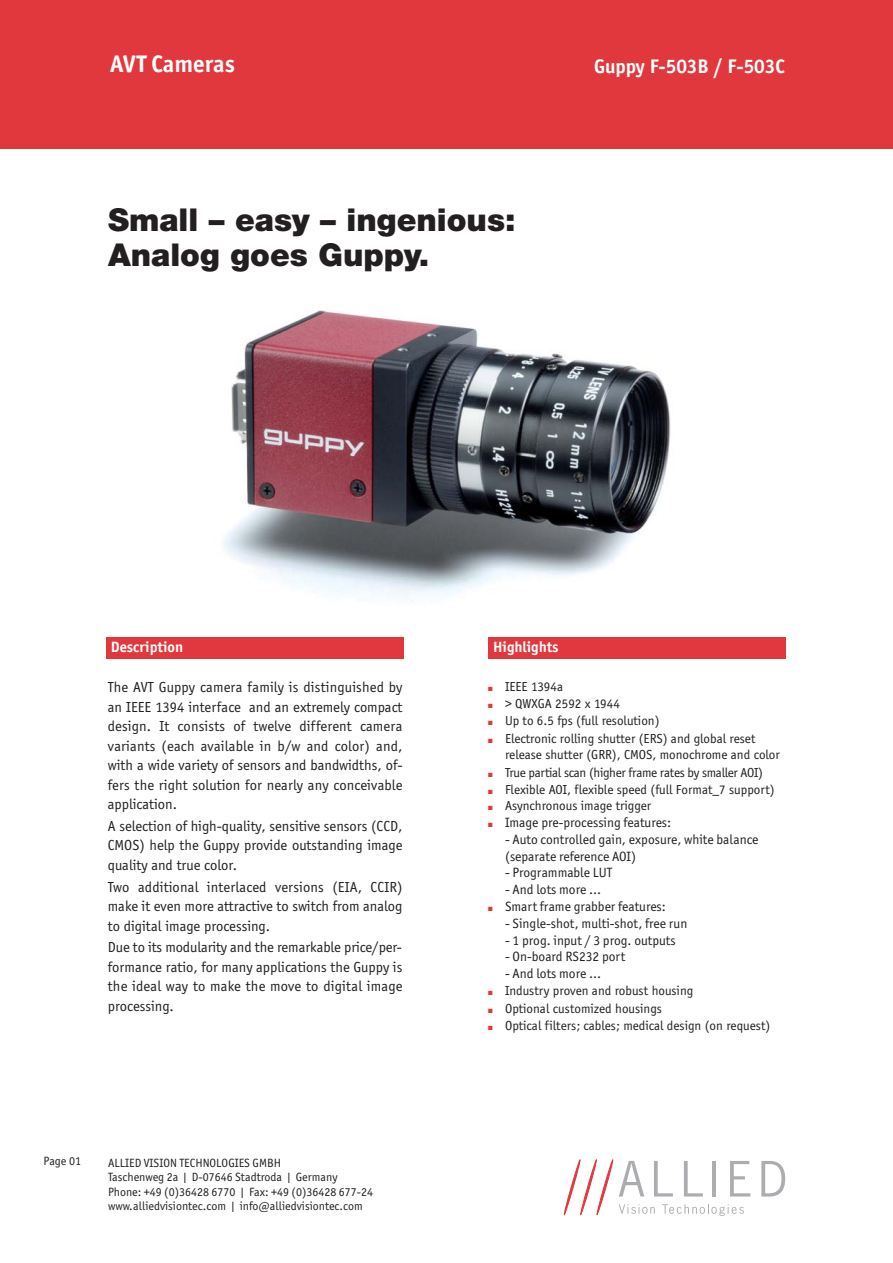
<style>
.page{position:relative;width:893px;height:1263px;background:#fff}
.page>*{position:absolute;margin:0;border:0;box-sizing:border-box;transform-origin:0 0}
.t1{font:900 31.5px/34.5px "Helvetica Neue";color:#231f20}
.t2{font:700 24px "Officina Sans ITC Std";color:#fff}
.t3{font:700 20.25px "Officina Sans";color:#fff}
.t4{font:15px/19.5px "Officina Sans";color:#231f20;text-align:justify}
.t5{font:700 15px "Officina Sans ITC Std";color:#fff}
.t6{font:13.5px/16.8px "Officina Sans";color:#231f20}
.t7{font:13.5px/16.8px "Officina Sans ITC Std";color:#231f20}
.t8{font:13.5px "Officina Sans";letter-spacing:-.025em;color:#231f20}
.t9{font:12px/14.4px "Officina Sans ITC Std";color:#231f20}
.s1{color:#e1383d}
.s2{font-family:"Officina Sans ITC Std"}
</style>
<div class="page">
<div style="left:0;top:0;width:893px;height:149px;background:#e1383d"></div>
<div style="left:106px;top:638px;width:298px;height:21px;background:#e1383d"></div>
<div style="left:489px;top:637px;width:297px;height:22px;background:#e1383d"></div>
<svg style="left:619px;top:1161px;width:25px;height:35px"></svg>
<svg style="left:654px;top:1161px;width:19px;height:35px"></svg>
<svg style="left:684px;top:1161px;width:19px;height:35px"></svg>
<hr style="left:712px;top:1161px;width:4px;height:35px;background:#abadb0">
<svg style="left:730px;top:1161px;width:20px;height:35px"></svg>
<svg style="left:761px;top:1161px;width:24px;height:35px"></svg>
<svg style="left:619px;top:1204px;width:36px;height:10px"></svg>
<svg style="left:662px;top:1204px;width:82px;height:12px"></svg>
<svg style="left:564px;top:1160px;width:49px;height:55px"></svg>
<img style="left:223px;top:310px;width:448px;height:292px">
<p class="t2" style="left:110px;top:50px;width:126px">AVT Cameras</p>
<p class="t1" style="left:108px;top:205px;width:409px">Small – easy – ingenious:<br>Analog goes Guppy.</p>
<p class="t3" style="left:594px;top:59px;width:192px">Guppy F-503B / F-503C</p>
<p class="t5" style="left:111px;top:638px;width:74px">Description</p>
<p class="t5" style="left:493px;top:638px;width:67px">Highlights</p>
<p class="t4" style="left:108px;top:679px;width:296px">The AVT Guppy camera family is distinguished by an IEEE 1394 interface and an extremely compact design. It consists of twelve different camera variants (each available in b/w and color) and, with a wide variety of sensors and bandwidths, of&shy;fers the right solution for nearly any conceivable application.</p>
<p class="t4" style="left:108px;top:817px;width:296px">A selection of high-quality, sensitive sensors (CCD, CMOS) help the Guppy provide outstanding image quality and true color.</p>
<p class="t4" style="left:108px;top:878px;width:296px">Two additional interlaced versions (EIA, CCIR) make it even more attractive to switch from analog to digital image processing.</p>
<p class="t4" style="left:108px;top:939px;width:296px">Due to its modularity and the remarkable price/per&shy;formance ratio, for many applications the Guppy is the ideal way to make the move to digital image processing.</p>
<p class="t6" style="left:488px;top:679px;width:77px"><span class="s1">■</span> IEEE 1394a</p>
<p class="t6" style="left:488px;top:696px;width:133px"><span class="s1">■</span> <span class="s2">&gt;</span> QWXGA 2592 x 1944</p>
<p class="t6" style="left:488px;top:713px;width:173px"><span class="s1">■</span> Up to 6.5 fps (full resolution)</p>
<p class="t6" style="left:505px;top:731px;width:276px;text-indent:-17px"><span class="s1">■</span> Electronic rolling shutter (ERS) and global reset release shutter (GRR), CMOS, monochrome and color</p>
<p class="t8" style="left:488px;top:767px;width:276px"><span class="s1">■</span> True partial scan (higher frame rates by smaller AOI)</p>
<p class="t6" style="left:488px;top:782px;width:288px"><span class="s1">■</span> Flexible AOI, flexible speed (full Format_7 support)</p>
<p class="t6" style="left:488px;top:799px;width:165px"><span class="s1">■</span> Asynchronous image trigger</p>
<p class="t7" style="left:488px;top:815px;width:185px"><span class="s1">■</span> Image pre-processing features:</p>
<p class="t7" style="left:505px;top:832px;width:255px">- Auto controlled gain, exposure, white balance (separate reference AOI)</p>
<p class="t7" style="left:505px;top:865px;width:109px">- Programmable LUT</p>
<p class="t7" style="left:505px;top:882px;width:98px">- And lots more ...</p>
<p class="t7" style="left:488px;top:899px;width:179px"><span class="s1">■</span> Smart frame grabber features:</p>
<p class="t7" style="left:505px;top:916px;width:184px">- Single-shot, multi-shot, free run</p>
<p class="t7" style="left:505px;top:933px;width:172px">- 1 prog. input / 3 prog. outputs</p>
<p class="t7" style="left:505px;top:950px;width:122px">- On-board RS232 port</p>
<p class="t7" style="left:505px;top:966px;width:98px">- And lots more ...</p>
<p class="t6" style="left:488px;top:984px;width:207px"><span class="s1">■</span> Industry proven and robust housing</p>
<p class="t6" style="left:488px;top:1001px;width:175px"><span class="s1">■</span> Optional customized housings</p>
<p class="t6" style="left:488px;top:1018px;width:284px"><span class="s1">■</span> Optical filters; cables; medical design (on request)</p>
<p class="t9" style="left:44px;top:1155px;width:39px">Page 01</p>
<p class="t9" style="left:108px;top:1156px;width:267px">ALLIED VISION TECHNOLOGIES GMBH<br>Taschenweg 2a | D-07646 Stadtroda | Germany Phone: +49 (0)36428 6770 | Fax: +49 (0)36428 677-24 www.alliedvisiontec.com | info@alliedvisiontec.com</p>
</div>
